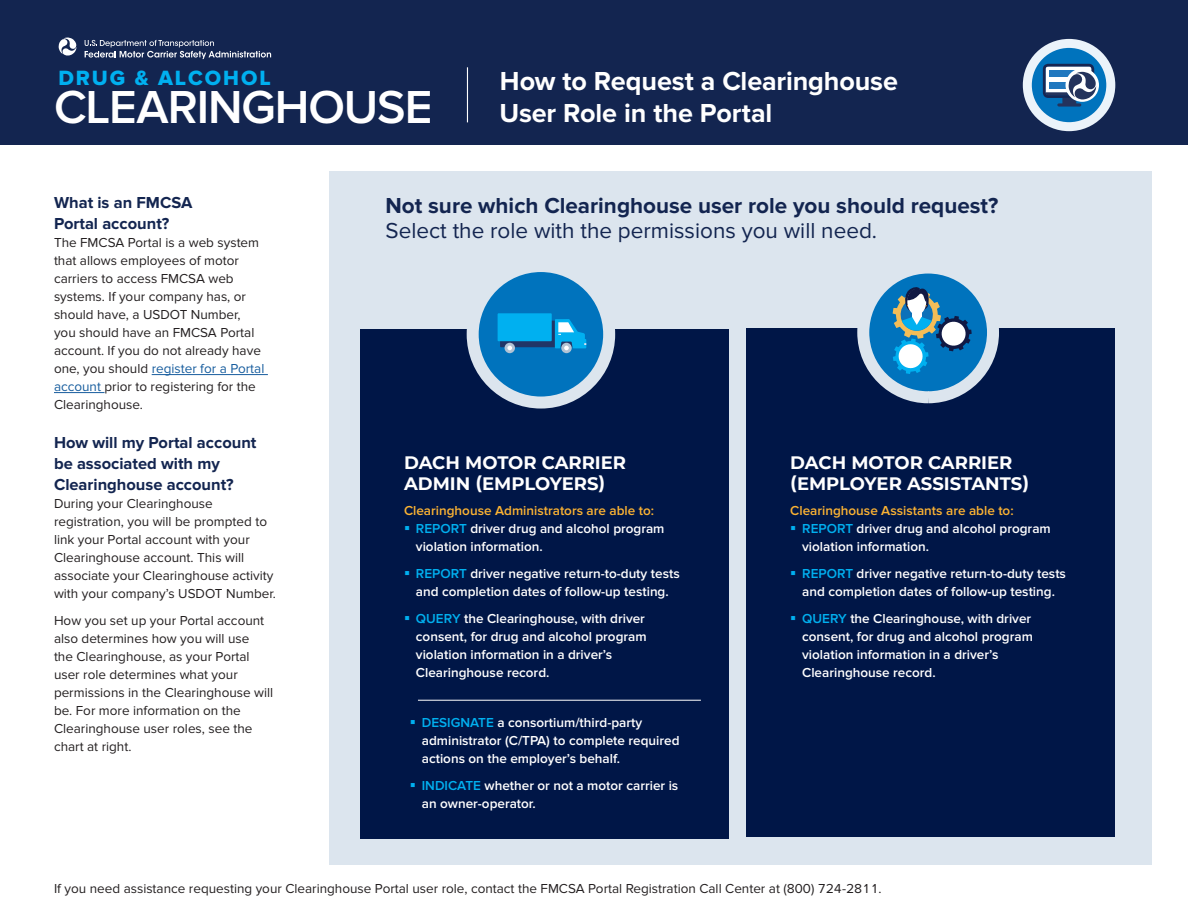
<style>
.page{position:relative;width:1188px;height:918px;background:#fff}
.page>*{position:absolute;margin:0;border:0;box-sizing:border-box;transform-origin:0 0}
.t1{font:600 48px "Proxima Nova";letter-spacing:-.025em;color:#fff}
.t2{font:700 27px/32.4px "Proxima Nova";letter-spacing:-.005em;color:#fff}
.t3{font:700 22.5px/25.5px "Proxima Nova";color:#132550}
.t4{font:21.45px "Proxima Nova Extrabld";letter-spacing:.09em;color:#00b0f0}
.t5{font:700 18px/21px "Montserrat";color:#fff}
.t6{font:700 16.5px/21px "Proxima Nova";color:#132550}
.t7{font:13.5px/18px "Proxima Nova";color:#231f20}
.t8{font:600 13.5px/18px "Proxima Nova";color:#fff}
.t9{font:600 13.5px "Proxima Nova";color:#fcb333}
.s1{color:#175d9e}
.s2{font-weight:400}
.s3{color:#00b0f0}
</style>
<div class="page">
<div style="left:329px;top:171px;width:823px;height:694px;background:#dce5ee"></div>
<div style="left:0;top:0;width:1188px;height:145px;background:#132550"></div>
<hr style="left:467px;top:67px;width:1px;height:55px;background:#fff">
<hr style="left:152px;top:374px;width:116px;height:1px;background:#175d9e">
<hr style="left:54px;top:392px;width:51px;height:1px;background:#175d9e">
<div style="left:360px;top:329px;width:368px;height:509px;background:#001647"></div>
<div style="left:747px;top:329px;width:368px;height:508px;background:#001647"></div>
<svg style="left:857px;top:262px;width:142px;height:141px;fill:#dce5ee"></svg>
<svg style="left:893px;top:283px;width:79px;height:91px;background:#438fba"></svg>
<div style="left:473px;top:266px;width:136px;height:137px;background:#0073bd;border-radius:50%"></div>
<div style="left:498px;top:313px;width:54px;height:28px;background:#00b0f0"></div>
<svg style="left:505px;top:343px;width:10px;height:10px"></svg>
<div style="left:561px;top:343px;width:11px;height:10px;background:#b2c3d4;border-radius:50%"></div>
<svg style="left:500px;top:319px;width:86px;height:31px"></svg>
<div style="left:467px;top:260px;width:148px;height:149px;border:12px solid #dce5ee;border-radius:50%"></div>
<svg style="left:1027px;top:43px;width:84px;height:84px;background:#348fca"></svg>
<div style="left:1023px;top:39px;width:92px;height:92px;border:9px solid #ebf3fa;border-radius:50%"></div>
<svg style="left:1066px;top:68px;width:33px;height:34px"></svg>
<svg style="left:1043px;top:64px;width:54px;height:43px;background:#6385a9"></svg>
<hr style="left:418px;top:700px;width:283px;height:1px;background:#fff">
<svg style="left:59px;top:37px;width:18px;height:19px"></svg>
<svg style="left:85px;top:40px;width:186px;height:19px"></svg>
<p class="t4" style="left:58px;top:66px;width:214px">DRUG &amp; ALCOHOL</p>
<p class="t1" style="left:54px;top:79px;width:380px">CLEARINGHOUSE</p>
<p class="t2" style="left:499px;top:65px;width:400px">How to Request a Clearinghouse<br>User Role in the Portal</p>
<h2 class="t6" style="left:54px;top:192px;width:140px">What is an FMCSA<br>Portal account?</h2>
<p class="t7" style="left:54px;top:234px;width:212px">The FMCSA Portal is a web system that allows employees of motor carriers to access FMCSA web systems. If your company has, or should have, a USDOT Number, you should have an FMCSA Portal account. If you do not already have one, you should <span class="s1">register for a Portal account</span> prior to registering for the<br>Clearinghouse.</p>
<h2 class="t6" style="left:54px;top:432px;width:204px">How will my Portal account be associated with my<br>Clearinghouse account?</h2>
<p class="t7" style="left:54px;top:495px;width:223px">During your Clearinghouse registration, you will be prompted to link your Portal account with your Clearinghouse account. This will associate your Clearinghouse activity with your company’s USDOT Number.</p>
<p class="t7" style="left:54px;top:611px;width:221px">How you set up your Portal account also determines how you will use<br>the Clearinghouse, as your Portal user role determines what your permissions in the Clearinghouse will be. For more information on the<br>Clearinghouse user roles, see the chart at right.</p>
<p class="t3" style="left:386px;top:193px;width:614px">Not sure which Clearinghouse user role you should request?<br><span class="s2">Select the role with the permissions you will need.</span></p>
<p class="t5" style="left:404px;top:451px;width:224px">DACH MOTOR CARRIER<br>ADMIN (EMPLOYERS)</p>
<p class="t9" style="left:404px;top:503px;width:252px">Clearinghouse Administrators are able to:</p>
<p class="t8" style="left:416px;top:520px;width:250px;text-indent:-12px"><span class="s3">▪ REPORT</span> driver drug and alcohol program violation information.</p>
<p class="t8" style="left:404px;top:565px;width:277px;text-align:center"><span class="s3">▪ REPORT</span> driver negative return-to-duty tests and completion dates of follow-up testing.</p>
<p class="t8" style="left:416px;top:610px;width:232px;text-indent:-12px"><span class="s3">▪ QUERY</span> the Clearinghouse, with driver consent, for drug and alcohol program violation information in a driver’s Clearinghouse record.</p>
<p class="t8" style="left:422px;top:714px;width:259px;text-indent:-12px"><span class="s3">▪ DESIGNATE</span> a consortium/third-party administrator (C/TPA) to complete required actions on the employer’s behalf.</p>
<p class="t8" style="left:422px;top:777px;width:258px;text-indent:-12px"><span class="s3">▪ INDICATE</span> whether or not a motor carrier is an owner-operator.</p>
<p class="t5" style="left:790px;top:451px;width:240px">DACH MOTOR CARRIER (EMPLOYER ASSISTANTS)</p>
<p class="t9" style="left:790px;top:503px;width:225px">Clearinghouse Assistants are able to:</p>
<p class="t8" style="left:802px;top:520px;width:250px;text-indent:-12px"><span class="s3">▪ REPORT</span> driver drug and alcohol program violation information.</p>
<p class="t8" style="left:790px;top:565px;width:277px;text-align:center"><span class="s3">▪ REPORT</span> driver negative return-to-duty tests and completion dates of follow-up testing.</p>
<p class="t8" style="left:802px;top:610px;width:232px;text-indent:-12px"><span class="s3">▪ QUERY</span> the Clearinghouse, with driver consent, for drug and alcohol program violation information in a driver’s Clearinghouse record.</p>
<p class="t7" style="left:54px;top:880px;width:829px">If you need assistance requesting your Clearinghouse Portal user role, contact the FMCSA Portal Registration Call Center at (800) 724-2811.</p>
</div>
